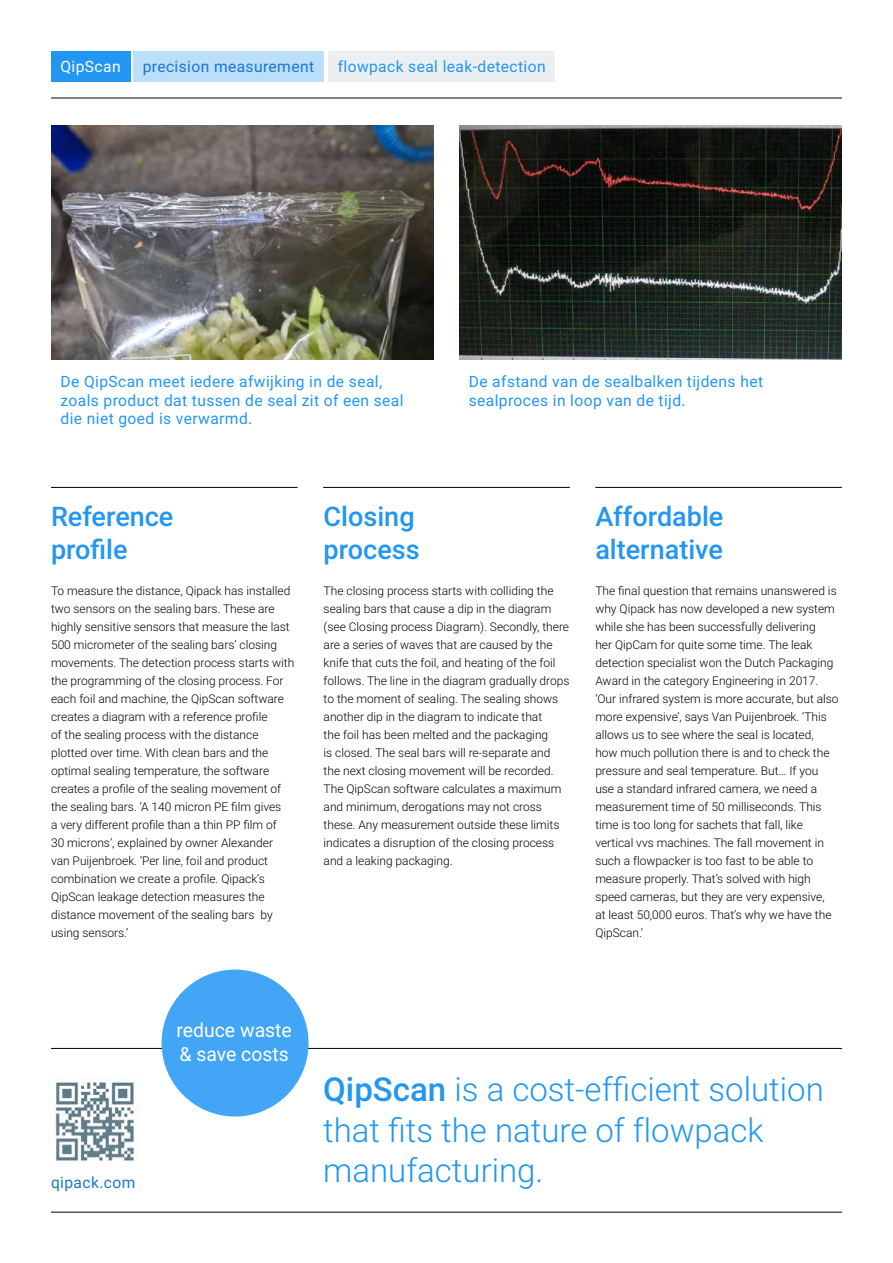
<style>
.page{position:relative;width:893px;height:1263px;background:#fff}
.page>*{position:absolute;margin:0;border:0;box-sizing:border-box;transform-origin:0 0}
.t1{font:300 33px/40.5px "Roboto";color:#2196f3}
.t2{font:500 27px/33px "Roboto";color:#2196f3}
.t3{font:19.5px/23.4px "Roboto";color:#fff}
.t4{font:15.6px/18.8px "Roboto";letter-spacing:.025em;color:#2196f3}
.t5{font:15.6px "Roboto";letter-spacing:.025em;color:#1976d2}
.t6{font:15.6px "Roboto";letter-spacing:.025em;color:#fff}
.t7{font:300 12px/18px "Roboto";color:#000}
.s1{font-weight:500}
</style>
<div class="page">
<hr style="left:51px;top:98px;width:791px;height:1px;background:#000">
<hr style="left:323px;top:487px;width:247px;height:1px;background:#000">
<hr style="left:595px;top:487px;width:247px;height:1px;background:#000">
<hr style="left:51px;top:487px;width:247px;height:1px;background:#000">
<hr style="left:51px;top:1212px;width:791px;height:1px;background:#000">
<hr style="left:51px;top:1048px;width:791px;height:1px;background:#000">
<div style="left:51px;top:51px;width:79px;height:31px;background:#2196f3"></div>
<div style="left:328px;top:51px;width:227px;height:31px;background:#eceff1"></div>
<div style="left:133px;top:51px;width:191px;height:31px;background:#bbdefb"></div>
<div style="left:162px;top:969px;width:147px;height:147px;background:#42a5f5;border-radius:50%"></div>
<img style="left:51px;top:125px;width:383px;height:234px">
<img style="left:459px;top:125px;width:383px;height:234px">
<img style="left:54px;top:1080px;width:84px;height:81px">
<h3 class="t6" style="left:61px;top:56px;width:62px">QipScan</h3>
<h3 class="t4" style="left:338px;top:57px;width:209px">flowpack seal leak-detection</h3>
<h3 class="t5" style="left:143px;top:56px;width:173px">precision measurement</h3>
<h3 class="t4" style="left:61px;top:371px;width:345px">De QipScan meet iedere afwijking in de seal, zoals product dat tussen de seal zit of een seal die niet goed is verwarmd.</h3>
<h3 class="t4" style="left:469px;top:371px;width:296px">De afstand van de sealbalken tijdens het sealproces in loop van de tijd.</h3>
<h2 class="t2" style="left:51px;top:499px;width:124px">Reference profile</h2>
<p class="t7" style="left:51px;top:582px;width:245px">To measure the distance, Qipack has installed two sensors on the sealing bars. These are highly sensitive sensors that measure the last 500 micrometer of the sealing bars’ closing movements. The detection process starts with the programming of the closing process. For each foil and machine, the QipScan software creates a diagram with a reference profile<br>of the sealing process with the distance plotted over time. With clean bars and the optimal sealing temperature, the software creates a profile of the sealing movement of the sealing bars. ‘A 140 micron PE film gives<br>a very different profile than a thin PP film of<br>30 microns’, explained by owner Alexander van Puijenbroek. ‘Per line, foil and product combination we create a profile. Qipack’s QipScan leakage detection measures the distance movement of the sealing bars by using sensors.’</p>
<h2 class="t2" style="left:324px;top:499px;width:98px">Closing process</h2>
<p class="t7" style="left:324px;top:582px;width:248px">The closing process starts with colliding the sealing bars that cause a dip in the diagram (see Closing process Diagram). Secondly, there are a series of waves that are caused by the knife that cuts the foil, and heating of the foil follows. The line in the diagram gradually drops to the moment of sealing. The sealing shows another dip in the diagram to indicate that<br>the foil has been melted and the packaging<br>is closed. The seal bars will re-separate and the next closing movement will be recorded.<br>The QipScan software calculates a maximum and minimum, derogations may not cross these. Any measurement outside these limits indicates a disruption of the closing process and a leaking packaging.</p>
<h2 class="t2" style="left:595px;top:499px;width:130px">Affordable alternative</h2>
<p class="t7" style="left:595px;top:582px;width:245px">The final question that remains unanswered is why Qipack has now developed a new system while she has been successfully delivering<br>her QipCam for quite some time. The leak detection specialist won the Dutch Packaging Award in the category Engineering in 2017. ‘Our infrared system is more accurate, but also more expensive’, says Van Puijenbroek. ‘This allows us to see where the seal is located, how much pollution there is and to check the pressure and seal temperature. But… If you use a standard infrared camera, we need a measurement time of 50 milliseconds. This time is too long for sachets that fall, like vertical vvs machines. The fall movement in such a flowpacker is too fast to be able to measure properly. That’s solved with high speed cameras, but they are very expensive,<br>at least 50,000 euros. That’s why we have the QipScan.’</p>
<h3 class="t5" style="left:51px;top:1172px;width:86px">qipack.com</h3>
<h3 class="t3" style="left:176px;top:1018px;width:117px">reduce waste &amp; save costs</h3>
<h1 class="t1" style="left:323px;top:1068px;width:502px"><span class="s1">QipScan</span> is a cost-efficient solution that fits the nature of flowpack manufacturing.</h1>
</div>
